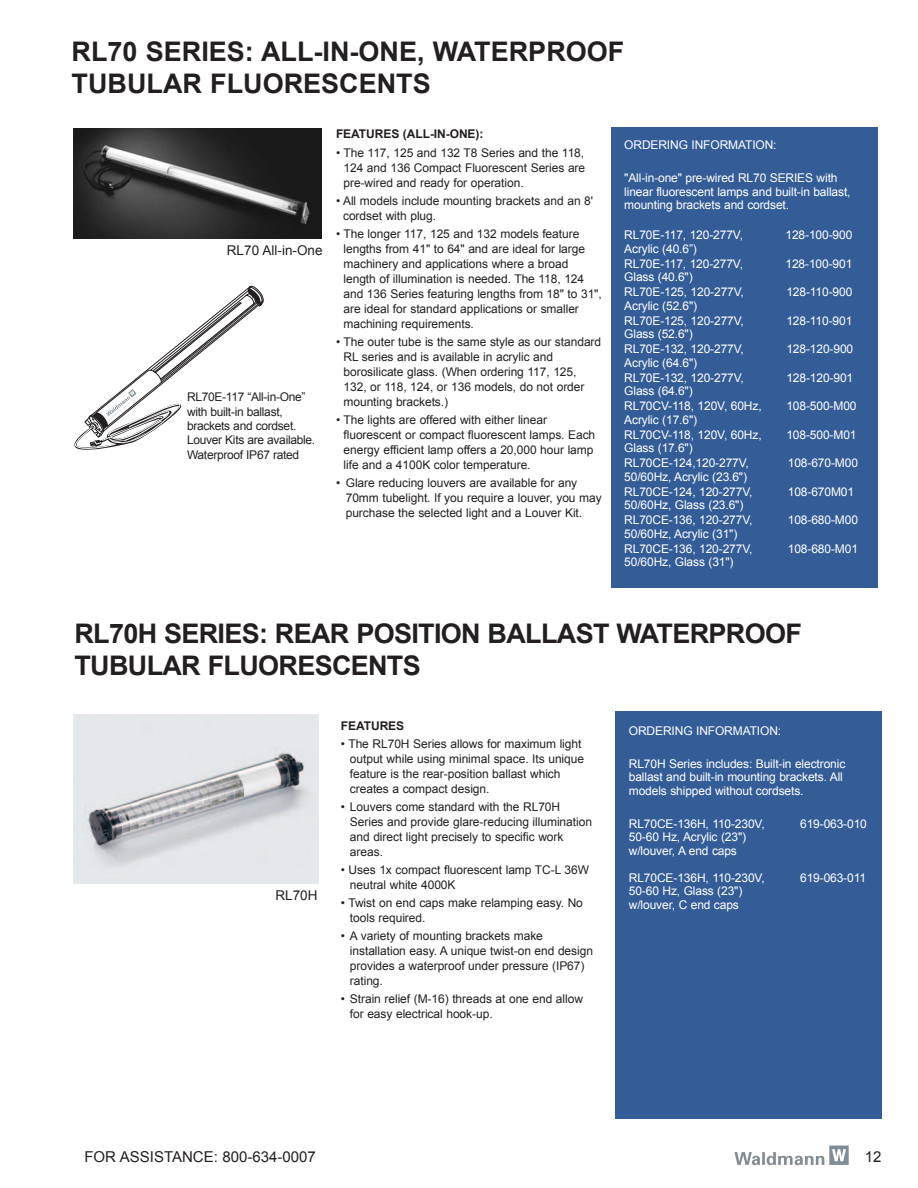
<style>
.page{position:relative;width:918px;height:1188px;background:#fff}
.page>*{position:absolute;margin:0;border:0;box-sizing:border-box;transform-origin:0 0}
.t1{font:700 27px/31.5px "Arial";letter-spacing:-.025em;color:#231f20}
.t2{font:700 27px/31.5px "Arial";color:#231f20}
.t3{font:15px "Arial";color:#231f20}
.t4{font:13.5px "Arial";color:#231f20}
.t5{font:12px/15px "Arial";letter-spacing:-.005em;color:#231f20}
.t6{font:12px/15px "Arial";letter-spacing:-.01em;color:#fff}
.t7{font:12px/14.4px "Arial";letter-spacing:-.025em;color:#231f20}
.t8{font:700 12px "Arial";letter-spacing:-.005em;color:#231f20}
</style>
<div class="page">
<div style="left:611px;top:127px;width:267px;height:461px;background:#345d98"></div>
<img style="left:74px;top:128px;width:248px;height:111px">
<svg style="left:734px;top:1146px;width:115px;height:19px"></svg>
<svg style="left:74px;top:286px;width:189px;height:164px"></svg>
<div style="left:615px;top:711px;width:267px;height:407px;background:#345d98"></div>
<img style="left:74px;top:715px;width:244px;height:168px">
<h1 class="t2" style="left:72px;top:36px;width:554px">RL70 SERIES: ALL-IN-ONE, WATERPROOF<br>TUBULAR FLUORESCENTS</h1>
<p class="t4" style="left:227px;top:243px;width:97px">RL70 All-in-One</p>
<p class="t7" style="left:187px;top:390px;width:130px">RL70E-117 “All-in-One” with built-in ballast, brackets and cordset.<br>Louver Kits are available.<br>Waterproof IP67 rated</p>
<p class="t8" style="left:336px;top:128px;width:149px">FEATURES (ALL-IN-ONE):</p>
<p class="t5" style="left:344px;top:145px;width:243px;text-align:justify;text-indent:-8px">• The 117, 125 and 132 T8 Series and the 118, 124 and 136 Compact Fluorescent Series are pre-wired and ready for operation.</p>
<p class="t5" style="left:343px;top:193px;width:252px;text-indent:-7px">• All models include mounting brackets and an 8' cordset with plug.</p>
<p class="t5" style="left:344px;top:226px;width:260px;text-indent:-8px">• The longer 117, 125 and 132 models feature lengths from 41" to 64" and are ideal for large machinery and applications where a broad length of illumination is needed. The 118, 124 and 136 Series featuring lengths from 18" to 31", are ideal for standard applications or smaller machining requirements.</p>
<p class="t5" style="left:344px;top:334px;width:259px;text-indent:-8px">• The outer tube is the same style as our standard RL series and is available in acrylic and borosilicate glass. (When ordering 117, 125, 132, or 118, 124, or 136 models, do not order mounting brackets.)</p>
<p class="t5" style="left:344px;top:412px;width:253px;text-indent:-8px">• The lights are offered with either linear fluorescent or compact fluorescent lamps. Each energy efficient lamp offers a 20,000 hour lamp life and a 4100K color temperature.</p>
<p class="t5" style="left:346px;top:475px;width:258px;text-indent:-10px">• Glare reducing louvers are available for any<br>70mm tubelight. If you require a louver, you may purchase the selected light and a Louver Kit.</p>
<p class="t6" style="left:624px;top:137px;width:154px">ORDERING INFORMATION:</p>
<p class="t6" style="left:624px;top:171px;width:228px;line-height:13.5px">"All-in-one" pre-wired RL70 SERIES with linear fluorescent lamps and built-in ballast, mounting brackets and cordset.</p>
<p class="t6" style="left:624px;top:227px;width:120px">RL70E-117, 120-277V,</p>
<p class="t6" style="left:786px;top:227px;width:68px">128-100-900</p>
<p class="t6" style="left:624px;top:241px;width:120px">Acrylic (40.6”)<br>RL70E-117, 120-277V,</p>
<p class="t6" style="left:786px;top:256px;width:68px">128-100-901</p>
<p class="t6" style="left:624px;top:269px;width:121px">Glass (40.6")<br>RL70E-125, 120-277V,</p>
<p class="t6" style="left:624px;top:298px;width:121px">Acrylic (52.6")<br>RL70E-125, 120-277V,</p>
<p class="t6" style="left:624px;top:326px;width:121px">Glass (52.6")<br>RL70E-132, 120-277V,</p>
<p class="t6" style="left:624px;top:355px;width:121px">Acrylic (64.6")<br>RL70E-132, 120-277V,</p>
<p class="t6" style="left:624px;top:383px;width:139px">Glass (64.6")<br>RL70CV-118, 120V, 60Hz,</p>
<p class="t6" style="left:624px;top:412px;width:139px">Acrylic (17.6")<br>RL70CV-118, 120V, 60Hz,</p>
<p class="t6" style="left:624px;top:440px;width:126px">Glass (17.6")<br>RL70CE-124,120-277V,</p>
<p class="t6" style="left:624px;top:469px;width:130px">50/60Hz, Acrylic (23.6")<br>RL70CE-124, 120-277V,</p>
<p class="t6" style="left:624px;top:497px;width:130px">50/60Hz, Glass (23.6")<br>RL70CE-136, 120-277V,</p>
<p class="t6" style="left:624px;top:526px;width:130px">50/60Hz, Acrylic (31")<br>RL70CE-136, 120-277V,</p>
<p class="t6" style="left:624px;top:554px;width:111px">50/60Hz, Glass (31")</p>
<p class="t6" style="left:786px;top:284px;width:67px">128-110-900</p>
<p class="t6" style="left:786px;top:313px;width:67px">128-110-901</p>
<p class="t6" style="left:786px;top:341px;width:68px">128-120-900</p>
<p class="t6" style="left:786px;top:370px;width:68px">128-120-901</p>
<p class="t6" style="left:786px;top:398px;width:72px">108-500-M00</p>
<p class="t6" style="left:786px;top:427px;width:72px">108-500-M01</p>
<p class="t6" style="left:788px;top:455px;width:72px">108-670-M00</p>
<p class="t6" style="left:788px;top:484px;width:68px">108-670M01</p>
<p class="t6" style="left:788px;top:512px;width:72px">108-680-M00</p>
<p class="t6" style="left:788px;top:541px;width:72px">108-680-M01</p>
<h1 class="t1" style="left:74px;top:618px;width:729px">RL70H SERIES: REAR POSITION BALLAST WATERPROOF<br>TUBULAR FLUORESCENTS</h1>
<p class="t4" style="left:275px;top:888px;width:44px">RL70H</p>
<p class="t8" style="left:341px;top:719px;width:65px">FEATURES</p>
<p class="t5" style="left:350px;top:736px;width:236px;text-indent:-9px">• The RL70H Series allows for maximum light output while using minimal space. Its unique feature is the rear-position ballast which creates a compact design.</p>
<p class="t5" style="left:350px;top:799px;width:244px;text-indent:-9px">• Louvers come standard with the RL70H Series and provide glare-reducing illumination and direct light precisely to specific work areas.</p>
<p class="t5" style="left:350px;top:862px;width:241px;text-indent:-9px">• Uses 1x compact fluorescent lamp TC-L 36W neutral white 4000K</p>
<p class="t5" style="left:350px;top:895px;width:235px;text-indent:-9px">• Twist on end caps make relamping easy. No tools required.</p>
<p class="t5" style="left:350px;top:928px;width:245px;text-indent:-9px">• A variety of mounting brackets make installation easy. A unique twist-on end design provides a waterproof under pressure (IP67) rating.</p>
<p class="t5" style="left:350px;top:991px;width:235px;text-indent:-9px">• Strain relief (M-16) threads at one end allow for easy electrical hook-up.</p>
<p class="t6" style="left:629px;top:723px;width:154px">ORDERING INFORMATION:</p>
<p class="t6" style="left:629px;top:757px;width:218px;line-height:13.5px">RL70H Series includes: Built-in electronic ballast and built-in mounting brackets. All models shipped without cordsets.</p>
<p class="t6" style="left:629px;top:816px;width:137px">RL70CE-136H, 110-230V,</p>
<p class="t6" style="left:800px;top:816px;width:68px">619-063-010</p>
<p class="t6" style="left:629px;top:831px;width:119px;line-height:13.5px">50-60 Hz, Acrylic (23") w/louver, A end caps</p>
<p class="t6" style="left:629px;top:870px;width:137px">RL70CE-136H, 110-230V,</p>
<p class="t6" style="left:800px;top:870px;width:67px">619-063-011</p>
<p class="t6" style="left:629px;top:885px;width:115px;line-height:13.5px">50-60 Hz, Glass (23") w/louver, C end caps</p>
<p class="t3" style="left:84px;top:1149px;width:233px">FOR ASSISTANCE: 800-634-0007</p>
<p class="t3" style="left:865px;top:1149px;width:18px">12</p>
</div>
